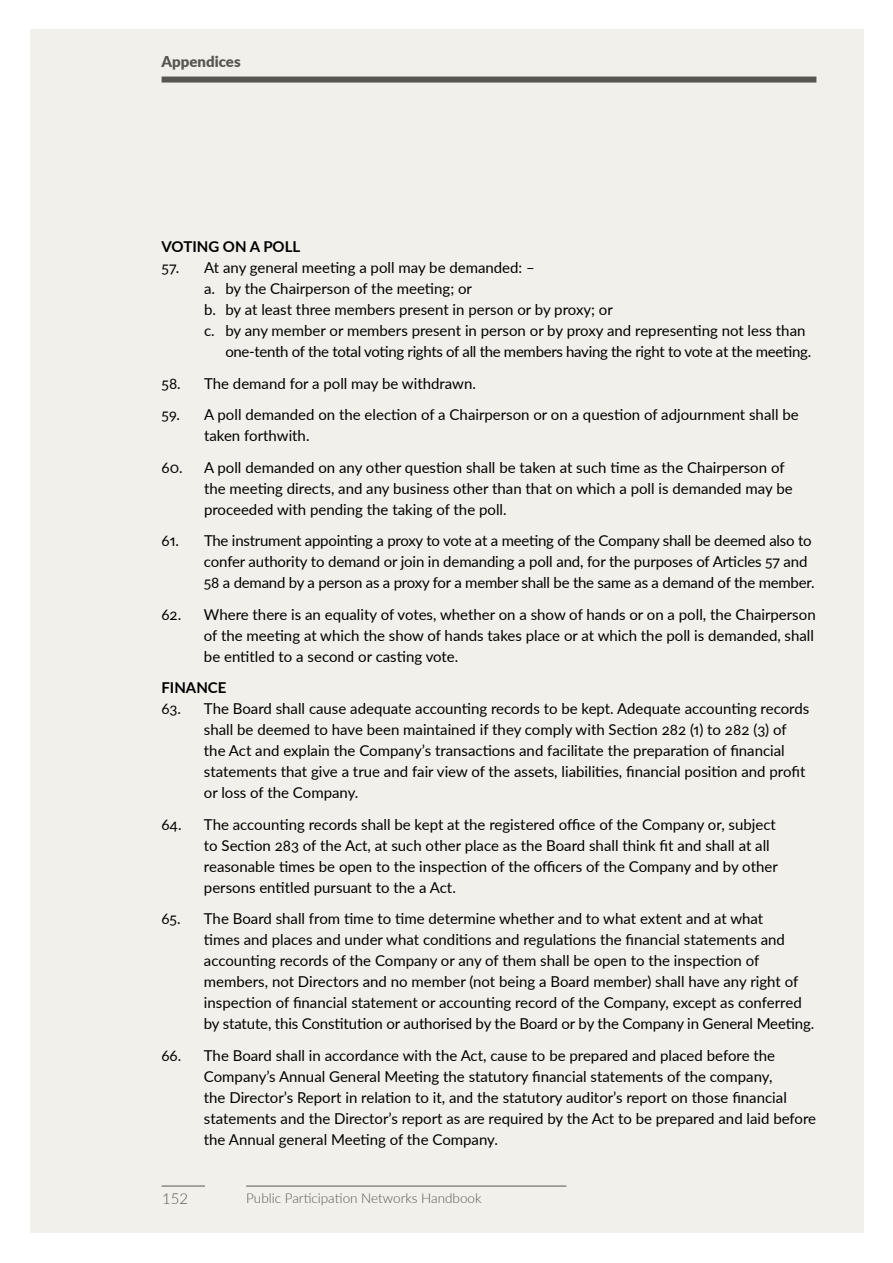
<style>
.page{position:relative;width:893px;height:1263px;background:#fff}
.page>*{position:absolute;margin:0;border:0;box-sizing:border-box;transform-origin:0 0}
.t1{font:15px/21px "Lato";color:#000}
.t2{font:15px "Lato";letter-spacing:-.02em;color:#000}
.t3{font:700 15px "Lato";color:#000}
.t4{font:900 15px "Lato";color:#575651}
.t5{font:300 15px "Lato";color:#575651}
.t6{font:300 13.5px "Lato";color:#575651}
</style>
<div class="page">
<div style="left:30px;top:30px;width:833px;height:1203px;background:#f1f0ea"></div>
<hr style="left:162px;top:1186px;width:43px;height:1px;background:#575651">
<hr style="left:246px;top:1186px;width:320px;height:1px;background:#575651">
<div style="left:162px;top:77px;width:654px;height:6px;background:#575651"></div>
<p class="t4" style="left:162px;top:51px;width:81px">Appendices</p>
<p class="t3" style="left:162px;top:236px;width:140px">VOTING ON A POLL</p>
<p class="t1" style="left:162px;top:256px;width:375px">57. At any general meeting a poll may be demanded: –</p>
<p class="t1" style="left:204px;top:277px;width:269px">a. by the Chairperson of the meeting; or</p>
<p class="t1" style="left:204px;top:298px;width:410px">b. by at least three members present in person or by proxy; or</p>
<p class="t1" style="left:204px;top:319px;width:603px">c. by any member or members present in person or by proxy and representing not less than</p>
<p class="t2" style="left:225px;top:341px;width:587px">one-tenth of the total voting rights of all the members having the right to vote at the meeting.</p>
<p class="t1" style="left:162px;top:372px;width:316px">58. The demand for a poll may be withdrawn.</p>
<p class="t1" style="left:204px;top:403px;width:596px;text-indent:-42px">59. A poll demanded on the election of a Chairperson or on a question of adjournment shall be taken forthwith.</p>
<p class="t1" style="left:204px;top:456px;width:590px;text-indent:-42px">60. A poll demanded on any other question shall be taken at such time as the Chairperson of the meeting directs, and any business other than that on which a poll is demanded may be proceeded with pending the taking of the poll.</p>
<p class="t1" style="left:204px;top:529px;width:612px;text-indent:-42px">61. The instrument appointing a proxy to vote at a meeting of the Company shall be deemed also to confer authority to demand or join in demanding a poll and, for the purposes of Articles 57 and<br>58 a demand by a person as a proxy for a member shall be the same as a demand of the member.</p>
<p class="t1" style="left:204px;top:603px;width:613px;text-align:justify;text-indent:-43px">62. Where there is an equality of votes, whether on a show of hands or on a poll, the Chairperson of the meeting at which the show of hands takes place or at which the poll is demanded, shall be entitled to a second or casting vote.</p>
<p class="t3" style="left:161px;top:677px;width:66px">FINANCE</p>
<p class="t1" style="left:204px;top:697px;width:607px;text-indent:-43px">63. The Board shall cause adequate accounting records to be kept. Adequate accounting records shall be deemed to have been maintained if they comply with Section 282 (1) to 282 (3) of the Act and explain the Company’s transactions and facilitate the preparation of financial statements that give a true and fair view of the assets, liabilities, financial position and profit or loss of the Company.</p>
<p class="t1" style="left:204px;top:813px;width:575px;text-indent:-43px">64. The accounting records shall be kept at the registered office of the Company or, subject to Section 283 of the Act, at such other place as the Board shall think fit and shall at all reasonable times be open to the inspection of the officers of the Company and by other persons entitled pursuant to the a Act.</p>
<p class="t1" style="left:204px;top:907px;width:612px;text-indent:-43px">65. The Board shall from time to time determine whether and to what extent and at what<br>times and places and under what conditions and regulations the financial statements and accounting records of the Company or any of them shall be open to the inspection of members, not Directors and no member (not being a Board member) shall have any right of inspection of financial statement or accounting record of the Company, except as conferred by statute, this Constitution or authorised by the Board or by the Company in General Meeting.</p>
<p class="t1" style="left:204px;top:1044px;width:614px;text-indent:-43px">66. The Board shall in accordance with the Act, cause to be prepared and placed before the Company’s Annual General Meeting the statutory financial statements of the company,<br>the Director’s Report in relation to it, and the statutory auditor’s report on those financial statements and the Director’s report as are required by the Act to be prepared and laid before the Annual general Meeting of the Company.</p>
<p class="t5" style="left:162px;top:1188px;width:28px">152</p>
<p class="t6" style="left:246px;top:1189px;width:237px">Public Participation Networks Handbook</p>
</div>
